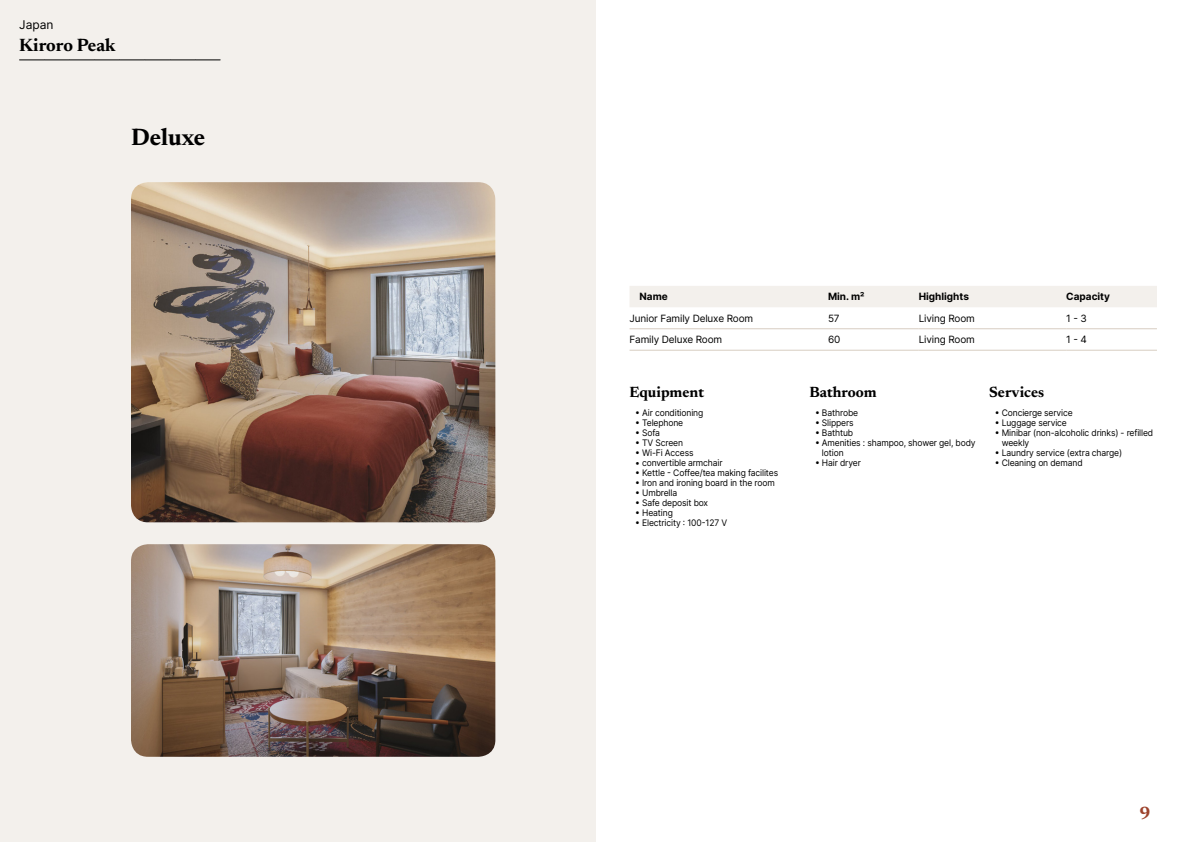
<style>
.page{position:relative;width:1191px;height:842px;background:#fff}
.page>*{position:absolute;margin:0;border:0;box-sizing:border-box;transform-origin:0 0}
.t1{font:700 24px "Newsreader 24 pt";color:#000}
.t2{font:700 18px "Newsreader 24 pt";color:#000}
.t3{font:700 18px "Newsreader 24 pt";color:#9d432c}
.t4{font:700 15px "Newsreader 24 pt";color:#000}
.t5{font:12px "Inter";color:#000}
.t6{font:10px "Inter";letter-spacing:-.015em;color:#000}
.t7{font:700 10px "Inter";color:#000}
.t8{font:9px/10px "Inter";letter-spacing:-.015em;color:#000;scale:.95 1}
</style>
<div class="page">
<div style="left:0;top:0;width:595px;height:842px;background:#f3f0ec"></div>
<img style="left:131px;top:182px;width:364px;height:340px">
<img style="left:131px;top:544px;width:364px;height:213px">
<svg style="left:20px;top:60px;width:200px;height:1px"></svg>
<div style="left:630px;top:286px;width:527px;height:21px;background:#f3f0ec"></div>
<hr style="left:629px;top:328px;width:199px;height:1px;background:#d7cdc1">
<hr style="left:828px;top:328px;width:90px;height:1px;background:#d7cdc1">
<hr style="left:918px;top:328px;width:148px;height:1px;background:#d7cdc1">
<hr style="left:1066px;top:328px;width:91px;height:1px;background:#d7cdc1">
<hr style="left:629px;top:350px;width:199px;height:1px;background:#d7cdc1">
<hr style="left:828px;top:350px;width:90px;height:1px;background:#d7cdc1">
<hr style="left:918px;top:350px;width:148px;height:1px;background:#d7cdc1">
<hr style="left:1066px;top:350px;width:91px;height:1px;background:#d7cdc1">
<h3 class="t5" style="left:19px;top:15px;width:36px">Japan</h3>
<h2 class="t2" style="left:19px;top:32px;width:98px">Kiroro Peak</h2>
<h1 class="t1" style="left:131px;top:120px;width:76px">Deluxe</h1>
<p class="t7" style="left:639px;top:289px;width:30px">Name</p>
<p class="t7" style="left:828px;top:289px;width:38px">Min. m²</p>
<p class="t7" style="left:918px;top:289px;width:52px">Highlights</p>
<p class="t7" style="left:1066px;top:289px;width:45px">Capacity</p>
<p class="t6" style="left:629px;top:311px;width:125px">Junior Family Deluxe Room</p>
<p class="t6" style="left:828px;top:311px;width:13px">57</p>
<p class="t6" style="left:918px;top:311px;width:58px">Living Room</p>
<p class="t6" style="left:1066px;top:311px;width:22px">1 - 3</p>
<p class="t6" style="left:629px;top:332px;width:94px">Family Deluxe Room</p>
<p class="t6" style="left:828px;top:332px;width:14px">60</p>
<p class="t6" style="left:918px;top:332px;width:58px">Living Room</p>
<p class="t6" style="left:1066px;top:332px;width:22px">1 - 4</p>
<h3 class="t4" style="left:629px;top:381px;width:76px">Equipment</h3>
<p class="t8" style="left:635px;top:407px;width:73px">• Air conditioning</p>
<p class="t8" style="left:635px;top:417px;width:52px">• Telephone</p>
<p class="t8" style="left:635px;top:427px;width:28px">• Sofa</p>
<p class="t8" style="left:635px;top:437px;width:52px">• TV Screen</p>
<p class="t8" style="left:635px;top:447px;width:63px">• Wi-Fi Access</p>
<p class="t8" style="left:635px;top:457px;width:94px">• convertible armchair</p>
<p class="t8" style="left:635px;top:467px;width:152px">• Kettle - Coffee/tea making facilites</p>
<p class="t8" style="left:635px;top:477px;width:148px">• Iron and ironing board in the room</p>
<p class="t8" style="left:635px;top:487px;width:46px">• Umbrella</p>
<p class="t8" style="left:635px;top:497px;width:78px">• Safe deposit box</p>
<p class="t8" style="left:635px;top:507px;width:41px">• Heating</p>
<p class="t8" style="left:635px;top:517px;width:98px">• Electricity : 100-127 V</p>
<h3 class="t4" style="left:809px;top:381px;width:69px">Bathroom</h3>
<p class="t8" style="left:815px;top:407px;width:47px">• Bathrobe</p>
<p class="t8" style="left:815px;top:417px;width:42px">• Slippers</p>
<p class="t8" style="left:815px;top:427px;width:42px">• Bathtub</p>
<p class="t8" style="left:822px;top:437px;width:163px;text-indent:-7px">• Amenities : shampoo, shower gel, body lotion</p>
<p class="t8" style="left:815px;top:457px;width:50px">• Hair dryer</p>
<h3 class="t4" style="left:989px;top:381px;width:57px">Services</h3>
<p class="t8" style="left:994px;top:407px;width:84px">• Concierge service</p>
<p class="t8" style="left:994px;top:417px;width:77px">• Luggage service</p>
<p class="t8" style="left:1001px;top:427px;width:161px;text-indent:-7px">• Minibar (non-alcoholic drinks) - refilled weekly</p>
<p class="t8" style="left:994px;top:447px;width:136px">• Laundry service (extra charge)</p>
<p class="t8" style="left:994px;top:457px;width:94px">• Cleaning on demand</p>
<h2 class="t3" style="left:1139px;top:800px;width:13px">9</h2>
</div>
